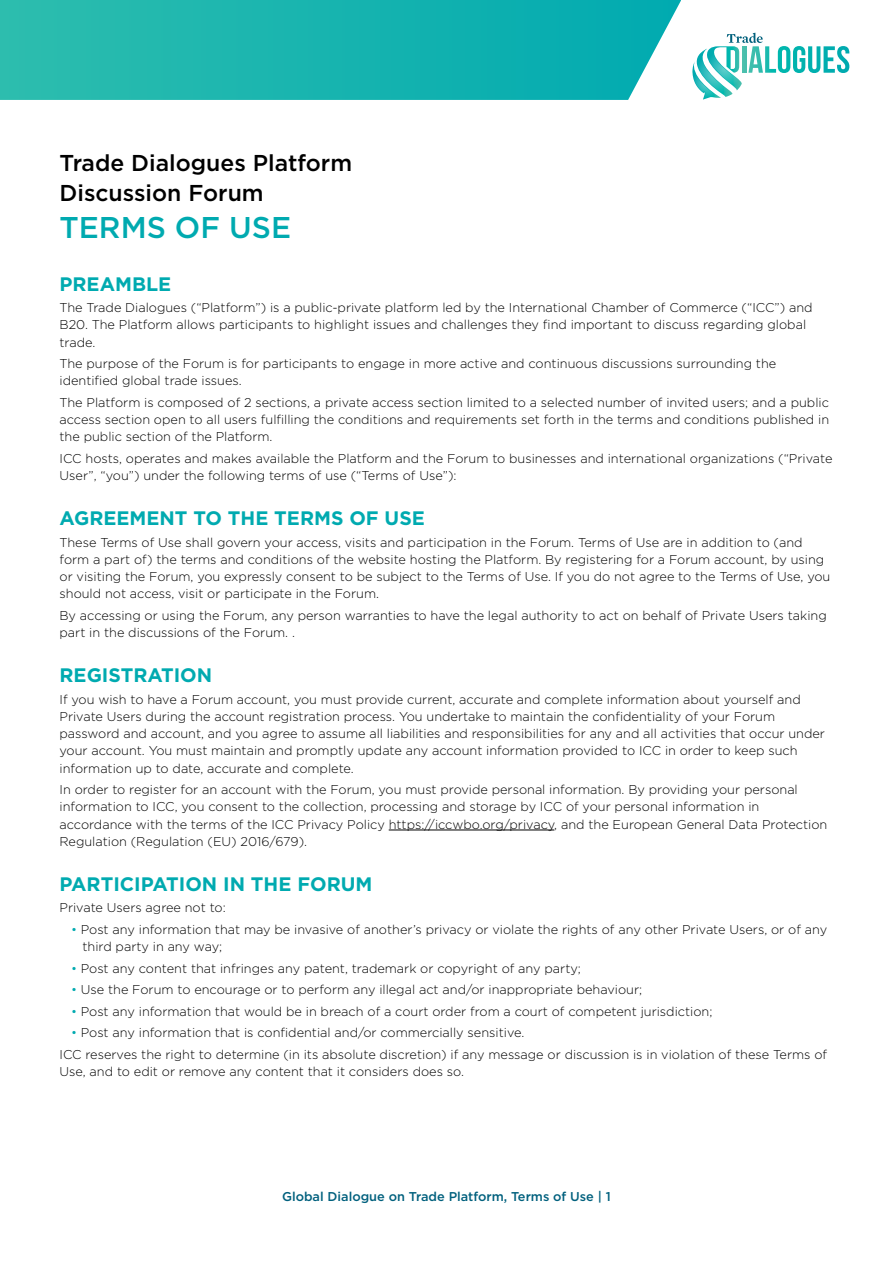
<style>
.page{position:relative;width:893px;height:1263px;background:#fff}
.page>*{position:absolute;margin:0;border:0;box-sizing:border-box;transform-origin:0 0}
.t1{font:500 30px "Gotham";color:#00aab0}
.t2{font:500 22.95px/30px "Gotham";color:#000}
.t3{font:700 19.5px "Gotham";color:#00aab0}
.t4{font:300 12.75px/17.2px "Gotham";color:#000}
.t5{font:500 12.75px "Gotham";color:#00607d}
.s1{color:#00aab0}
</style>
<div class="page">
<hr style="left:389px;top:830px;width:165px;height:1px;background:#000">
<svg style="left:0;top:0;width:681px;height:100px;background:#20b6b2"></svg>
<svg style="left:692px;top:33px;width:157px;height:67px"></svg>
<h2 class="t2" style="left:60px;top:148px;width:294px">Trade Dialogues Platform<br>Discussion Forum</h2>
<h1 class="t1" style="left:60px;top:208px;width:233px">TERMS OF USE</h1>
<h3 class="t3" style="left:60px;top:271px;width:113px">PREAMBLE</h3>
<p class="t4" style="left:60px;top:299px;width:755px">The Trade Dialogues (“Platform”) is a public-private platform led by the International Chamber of Commerce (“ICC”) and<br>B20. The Platform allows participants to highlight issues and challenges they find important to discuss regarding global trade.</p>
<p class="t4" style="left:60px;top:355px;width:718px">The purpose of the Forum is for participants to engage in more active and continuous discussions surrounding the identified global trade issues.</p>
<p class="t4" style="left:60px;top:393px;width:771px;text-align:justify">The Platform is composed of 2 sections, a private access section limited to a selected number of invited users; and a public access section open to all users fulfilling the conditions and requirements set forth in the terms and conditions published in the public section of the Platform.</p>
<p class="t4" style="left:60px;top:449px;width:774px">ICC hosts, operates and makes available the Platform and the Forum to businesses and international organizations (“Private<br>User”, “you”) under the following terms of use (“Terms of Use”):</p>
<h3 class="t3" style="left:60px;top:505px;width:367px">AGREEMENT TO THE TERMS OF USE</h3>
<p class="t4" style="left:60px;top:533px;width:772px">These Terms of Use shall govern your access, visits and participation in the Forum. Terms of Use are in addition to (and form a part of) the terms and conditions of the website hosting the Platform. By registering for a Forum account, by using or visiting the Forum, you expressly consent to be subject to the Terms of Use. If you do not agree to the Terms of Use, you should not access, visit or participate in the Forum.</p>
<p class="t4" style="left:60px;top:606px;width:769px">By accessing or using the Forum, any person warranties to have the legal authority to act on behalf of Private Users taking part in the discussions of the Forum. .</p>
<h3 class="t3" style="left:60px;top:662px;width:154px">REGISTRATION</h3>
<p class="t4" style="left:60px;top:690px;width:767px">If you wish to have a Forum account, you must provide current, accurate and complete information about yourself and Private Users during the account registration process. You undertake to maintain the confidentiality of your Forum password and account, and you agree to assume all liabilities and responsibilities for any and all activities that occur under your account. You must maintain and promptly update any account information provided to ICC in order to keep such information up to date, accurate and complete.</p>
<p class="t4" style="left:60px;top:781px;width:769px">In order to register for an account with the Forum, you must provide personal information. By providing your personal information to ICC, you consent to the collection, processing and storage by ICC of your personal information in accordance with the terms of the ICC Privacy Policy https://iccwbo.org/privacy, and the European General Data Protection Regulation (Regulation (EU) 2016/679).</p>
<h3 class="t3" style="left:60px;top:871px;width:314px">PARTICIPATION IN THE FORUM</h3>
<p class="t4" style="left:60px;top:899px;width:168px">Private Users agree not to:</p>
<p class="t4" style="left:82px;top:920px;width:746px;text-indent:-11px"><span class="s1">•</span> Post any information that may be invasive of another’s privacy or violate the rights of any other Private Users, or of any third party in any way;</p>
<p class="t4" style="left:71px;top:959px;width:511px"><span class="s1">•</span> Post any content that infringes any patent, trademark or copyright of any party;</p>
<p class="t4" style="left:71px;top:981px;width:573px"><span class="s1">•</span> Use the Forum to encourage or to perform any illegal act and/or inappropriate behaviour;</p>
<p class="t4" style="left:71px;top:1002px;width:643px"><span class="s1">•</span> Post any information that would be in breach of a court order from a court of competent jurisdiction;</p>
<p class="t4" style="left:60px;top:1022px;width:769px;line-height:21.5px;text-indent:11px"><span class="s1">•</span> Post any information that is confidential and/or commercially sensitive.<br>ICC reserves the right to determine (in its absolute discretion) if any message or discussion is in violation of these Terms of</p>
<p class="t4" style="left:60px;top:1062px;width:406px">Use, and to edit or remove any content that it considers does so.</p>
<p class="t5" style="left:282px;top:1188px;width:330px">Global Dialogue on Trade Platform, Terms of Use | 1</p>
</div>
